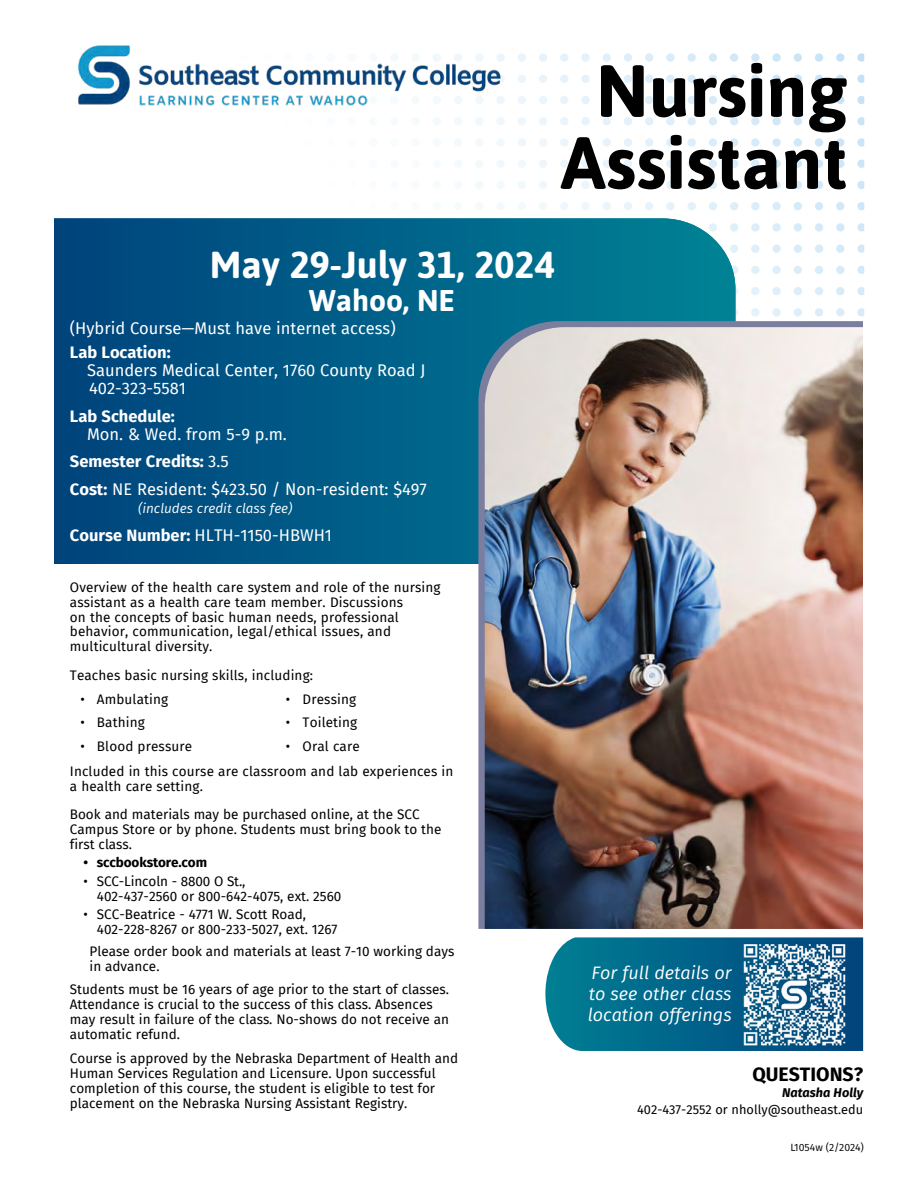
<style>
.page{position:relative;width:918px;height:1188px;background:#fff}
.page>*{position:absolute;margin:0;border:0;box-sizing:border-box;transform-origin:0 0}
.t1{font:700 73.5px "Asap";color:#000}
.t2{font:700 37.5px "Asap";color:#fff}
.t3{font:700 30px "Asap";color:#fff}
.t4{font:700 19.5px "Fira Sans";color:#000}
.t5{font:italic 18px/21px "Fira Sans";color:#fff;text-align:justify}
.t6{font:16.5px/18px "Fira Sans";color:#fff}
.t7{font:700 16.5px "Fira Sans";color:#fff}
.t8{font:13.5px/15px "Fira Sans";color:#000}
.t9{font:italic 13.5px "Fira Sans";color:#fff}
.t10{font:700 13.5px "Fira Sans";letter-spacing:-.01em;color:#000}
.t11{font:12.75px/16.5px "Fira Sans";color:#000;text-align:right}
.t12{font:10.5px "Fira Sans";color:#000}
.s1{font-weight:700}
.s2{font-weight:400}
.s3{font-weight:700;font-style:italic}
</style>
<div class="page">
<svg style="left:518px;top:53px;width:346px;height:9px"></svg>
<svg style="left:433px;top:117px;width:199px;height:72px"></svg>
<svg style="left:54px;top:218px;width:681px;height:346px;background:#015b86"></svg>
<svg style="left:478px;top:321px;width:385px;height:608px;background:#6f7e9e"></svg>
<img style="left:485px;top:327px;width:378px;height:602px">
<img style="left:78px;top:45px;width:437px;height:73px">
<svg style="left:545px;top:937px;width:318px;height:114px;background:#0e7192"></svg>
<img style="left:741px;top:941px;width:108px;height:108px">
<p class="t1" style="left:596px;top:39px;width:253px">Nursing</p>
<p class="t1" style="left:561px;top:111px;width:288px">Assistant</p>
<p class="t2" style="left:210px;top:238px;width:346px">May 29-July 31, 2024</p>
<p class="t3" style="left:309px;top:279px;width:147px">Wahoo, NE</p>
<p class="t6" style="left:70px;top:319px;width:327px">(Hybrid Course—Must have internet access)</p>
<p class="t6" style="left:87px;top:343px;width:340px;text-indent:-17px"><span class="s1">Lab Location:<br></span>Saunders Medical Center, 1760 County Road J<br>402-323-5581</p>
<p class="t6" style="left:87px;top:406px;width:201px;text-indent:-17px"><span class="s1">Lab Schedule:<br></span>Mon. &amp; Wed. from 5-9 p.m.</p>
<p class="t7" style="left:70px;top:448px;width:160px">Semester Credits: <span class="s2">3.5</span></p>
<p class="t6" style="left:70px;top:480px;width:359px"><span class="s1">Cost:</span> NE Resident: $423.50 / Non-resident: $497</p>
<p class="t9" style="left:138px;top:498px;width:156px">(includes credit class fee)</p>
<p class="t6" style="left:70px;top:526px;width:264px"><span class="s1">Course Number:</span> HLTH-1150-HBWH1</p>
<p class="t8" style="left:70px;top:579px;width:372px">Overview of the health care system and role of the nursing assistant as a health care team member. Discussions<br>on the concepts of basic human needs, professional behavior, communication, legal/ethical issues, and multicultural diversity.</p>
<p class="t8" style="left:70px;top:667px;width:245px">Teaches basic nursing skills, including:</p>
<p class="t8" style="left:80px;top:691px;width:89px">• Ambulating</p>
<p class="t8" style="left:286px;top:691px;width:72px">• Dressing</p>
<p class="t8" style="left:80px;top:715px;width:66px">• Bathing</p>
<p class="t8" style="left:286px;top:715px;width:73px">• Toileting</p>
<p class="t8" style="left:80px;top:738px;width:113px">• Blood pressure</p>
<p class="t8" style="left:286px;top:738px;width:75px">• Oral care</p>
<p class="t8" style="left:70px;top:763px;width:385px">Included in this course are classroom and lab experiences in a health care setting.</p>
<p class="t8" style="left:70px;top:807px;width:373px">Book and materials may be purchased online, at the SCC<br>Campus Store or by phone. Students must bring book to the first class.</p>
<p class="t10" style="left:83px;top:851px;width:125px">• sccbookstore.com</p>
<p class="t8" style="left:97px;top:873px;width:246px;text-indent:-14px">• SCC-Lincoln - 8800 O St.,<br>402-437-2560 or 800-642-4075, ext. 2560</p>
<p class="t8" style="left:97px;top:906px;width:242px;text-indent:-14px">• SCC-Beatrice - 4771 W. Scott Road,<br>402-228-8267 or 800-233-5027, ext. 1267</p>
<p class="t8" style="left:90px;top:943px;width:366px">Please order book and materials at least 7‑10 working days in advance.</p>
<p class="t8" style="left:70px;top:982px;width:381px">Students must be 16 years of age prior to the start of classes.<br>Attendance is crucial to the success of this class. Absences may result in failure of the class. No-shows do not receive an automatic refund.</p>
<p class="t8" style="left:70px;top:1050px;width:390px">Course is approved by the Nebraska Department of Health and Human Services Regulation and Licensure. Upon successful completion of this course, the student is eligible to test for placement on the Nebraska Nursing Assistant Registry.</p>
<p class="t5" style="left:588px;top:962px;width:145px">For full details or to see other class location offerings</p>
<p class="t4" style="left:752px;top:1058px;width:112px">QUESTIONS?</p>
<p class="t11" style="left:637px;top:1084px;width:228px"><span class="s3">Natasha Holly<br></span>402-437-2552 or nholly@southeast.edu</p>
<p class="t12" style="left:790px;top:1139px;width:75px">L1054w (2/2024)</p>
</div>
